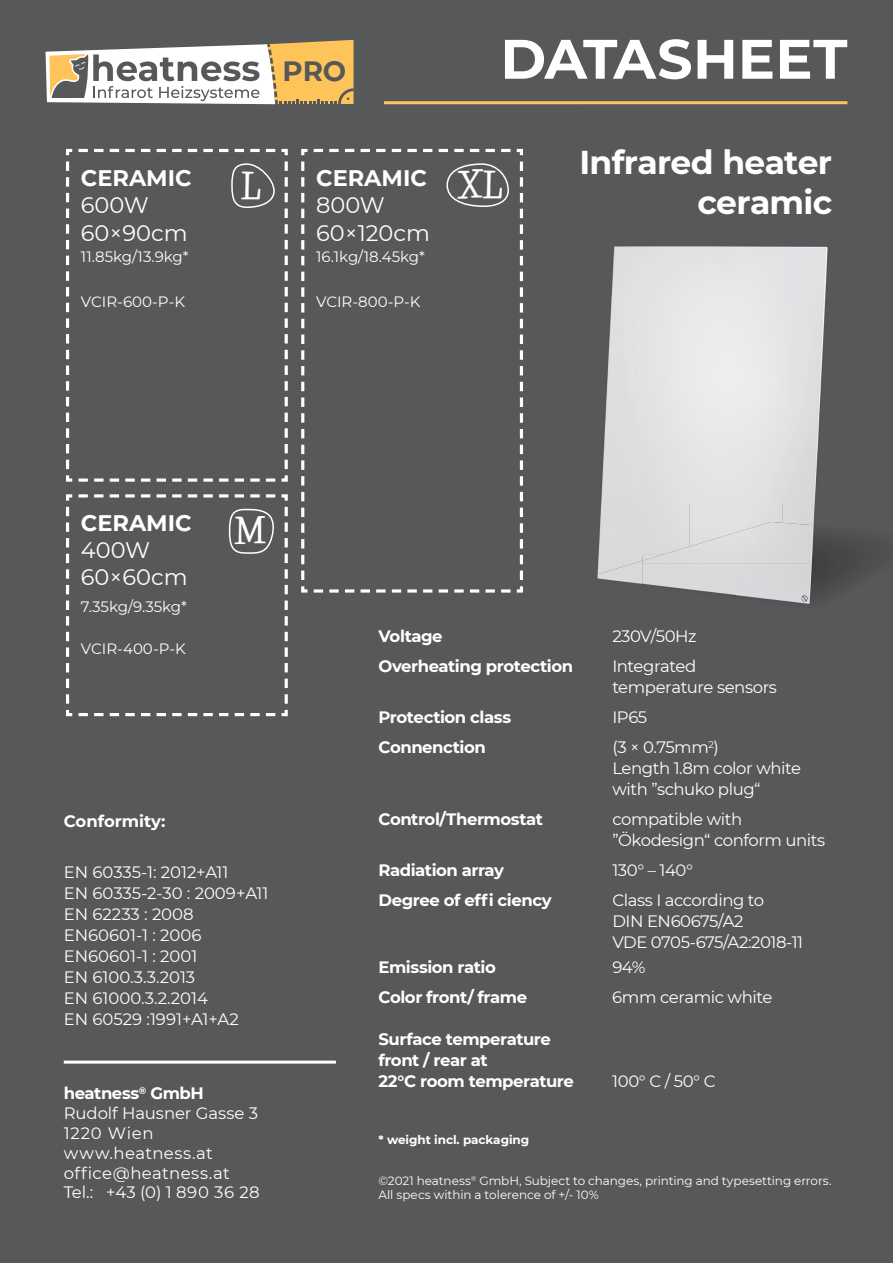
<style>
.page{position:relative;width:893px;height:1263px;background:#57585a}
.page>*{position:absolute;margin:0;border:0;box-sizing:border-box;transform-origin:0 0}
.t1{font:700 55.5px "Montserrat";letter-spacing:.005em;color:#fff}
.t2{font:700 33.9px "Happy";color:#fff}
.t3{font:700 33px/40px "Montserrat";letter-spacing:-.02em;color:#fff;text-align:right}
.t4{font:700 27.9px "Montserrat";color:#57585a}
.t5{font:22.5px/28.8px "Montserrat";color:#fff}
.t6{font:700 22.5px "Montserrat";color:#fff}
.t7{font:16.5px/21px "Montserrat";letter-spacing:-.025em;color:#fff}
.t8{font:700 16.5px/21px "Montserrat";letter-spacing:-.03em;color:#fff}
.t9{font:16.5px/21px "Montserrat";color:#fff}
.t10{font:16.5px/19.8px "Montserrat";letter-spacing:.02em;color:#fff}
.t11{font:700 16.5px "Montserrat";color:#fff}
.t12{font:15px "Montserrat";color:#fff}
.t13{font:12px/14.5px "Montserrat";letter-spacing:-.005em;color:#fff}
.t14{font:700 12px "Montserrat";letter-spacing:-.005em;color:#fff}
.s1{font-weight:700}
</style>
<div class="page">
<svg style="left:66px;top:148px;width:222px;height:334px"></svg>
<svg style="left:230px;top:163px;width:45px;height:46px"></svg>
<svg style="left:66px;top:494px;width:222px;height:223px"></svg>
<svg style="left:228px;top:507px;width:48px;height:48px"></svg>
<svg style="left:301px;top:148px;width:222px;height:445px"></svg>
<svg style="left:446px;top:163px;width:64px;height:45px"></svg>
<hr style="left:384px;top:101px;width:463px;height:3px;background:#fec459">
<svg style="left:46px;top:40px;width:308px;height:64px"></svg>
<hr style="left:64px;top:1060px;width:272px;height:3px;background:#fff">
<img style="left:601px;top:246px;width:227px;height:256px">
<img style="left:783px;top:502px;width:32px;height:20px">
<img style="left:736px;top:502px;width:47px;height:20px">
<img style="left:689px;top:502px;width:47px;height:30px">
<div style="left:598px;top:502px;width:91px;height:59px;background:#dbdadc"></div>
<img style="left:736px;top:522px;width:93px;height:84px">
<img style="left:643px;top:532px;width:93px;height:65px">
<img style="left:597px;top:561px;width:46px;height:24px">
<h3 class="t6" style="left:81px;top:161px;width:112px">CERAMIC</h3>
<h3 class="t5" style="left:81px;top:189px;width:108px">600W<br>60×90cm</h3>
<p class="t12" style="left:81px;top:247px;width:109px">11.85kg/13.9kg*</p>
<p class="t12" style="left:81px;top:292px;width:106px">VCIR-600-P-K</p>
<h3 class="t4" style="left:282px;top:51px;width:65px">PRO</h3>
<h2 class="t2" style="left:241px;top:160px;width:21px">L</h2>
<h3 class="t6" style="left:316px;top:161px;width:112px">CERAMIC</h3>
<h3 class="t5" style="left:316px;top:189px;width:115px">800W<br>60×120cm</h3>
<p class="t12" style="left:316px;top:247px;width:110px">16.1kg/18.45kg*</p>
<p class="t12" style="left:316px;top:292px;width:106px">VCIR-800-P-K</p>
<h1 class="t1" style="left:500px;top:19px;width:349px">DATASHEET</h1>
<h2 class="t2" style="left:458px;top:159px;width:45px">XL</h2>
<h3 class="t3" style="left:579px;top:141px;width:254px">Infrared heater ceramic</h3>
<h3 class="t6" style="left:81px;top:507px;width:112px">CERAMIC</h3>
<h3 class="t5" style="left:81px;top:536px;width:108px;line-height:27px">400W<br>60×60cm</h3>
<p class="t12" style="left:81px;top:596px;width:108px">7.35kg/9.35kg*</p>
<p class="t12" style="left:81px;top:638px;width:106px">VCIR-400-P-K</p>
<h2 class="t2" style="left:234px;top:504px;width:33px">M</h2>
<p class="t11" style="left:64px;top:809px;width:103px">Conformity:</p>
<p class="t9" style="left:64px;top:861px;width:206px">EN 60335-1: 2012+A11<br>EN 60335-2-30 : 2009+A11<br>EN 62233 : 2008<br>EN60601-1 : 2006<br>EN60601-1 : 2001<br>EN 6100.3.3.2013<br>EN 61000.3.2.2014<br>EN 60529 :1991+A1+A2</p>
<p class="t10" style="left:64px;top:1083px;width:197px"><span class="s1">heatness</span><sup>®</sup> <span class="s1">GmbH<br></span>Rudolf Hausner Gasse 3<br>1220 Wien www.heatness.at office@heatness.at<br>Tel.: +43 (0) 1 890 36 28</p>
<p class="t8" style="left:378px;top:625px;width:66px">Voltage</p>
<p class="t7" style="left:612px;top:625px;width:86px">230V/50Hz</p>
<p class="t8" style="left:378px;top:655px;width:196px">Overheating protection</p>
<p class="t7" style="left:612px;top:655px;width:166px">Integrated temperature sensors</p>
<p class="t8" style="left:378px;top:706px;width:134px">Protection class</p>
<p class="t7" style="left:612px;top:706px;width:36px">IP65</p>
<p class="t8" style="left:378px;top:736px;width:109px">Connenction</p>
<p class="t7" style="left:612px;top:736px;width:190px">(3 × 0.75mm<sup>2</sup>)<br>Length 1.8m color white with ”schuko plug“</p>
<p class="t8" style="left:378px;top:808px;width:166px">Control/Thermostat</p>
<p class="t7" style="left:612px;top:808px;width:214px">compatible with ”Ökodesign“ conform units</p>
<p class="t8" style="left:378px;top:859px;width:127px">Radiation array</p>
<p class="t7" style="left:612px;top:859px;width:82px">130° – 140°</p>
<p class="t8" style="left:378px;top:889px;width:175px">Degree of effi ciency</p>
<p class="t7" style="left:612px;top:889px;width:192px">Class I according to<br>DIN EN60675/A2<br>VDE 0705-675/A2:2018-11</p>
<p class="t8" style="left:378px;top:956px;width:119px">Emission ratio</p>
<p class="t7" style="left:612px;top:956px;width:35px">94%</p>
<p class="t8" style="left:378px;top:986px;width:150px">Color front/ frame</p>
<p class="t7" style="left:612px;top:986px;width:162px">6mm ceramic white</p>
<p class="t8" style="left:378px;top:1028px;width:197px">Surface temperature front / rear at<br>22°C room temperature</p>
<p class="t7" style="left:612px;top:1070px;width:105px">100° C / 50° C</p>
<p class="t14" style="left:378px;top:1131px;width:152px">* weight incl. packaging</p>
<p class="t13" style="left:378px;top:1173px;width:455px">©2021 heatness<sup>®</sup> GmbH, Subject to changes, printing and typesetting errors.<br>All specs within a tolerence of +/- 10%</p>
</div>
